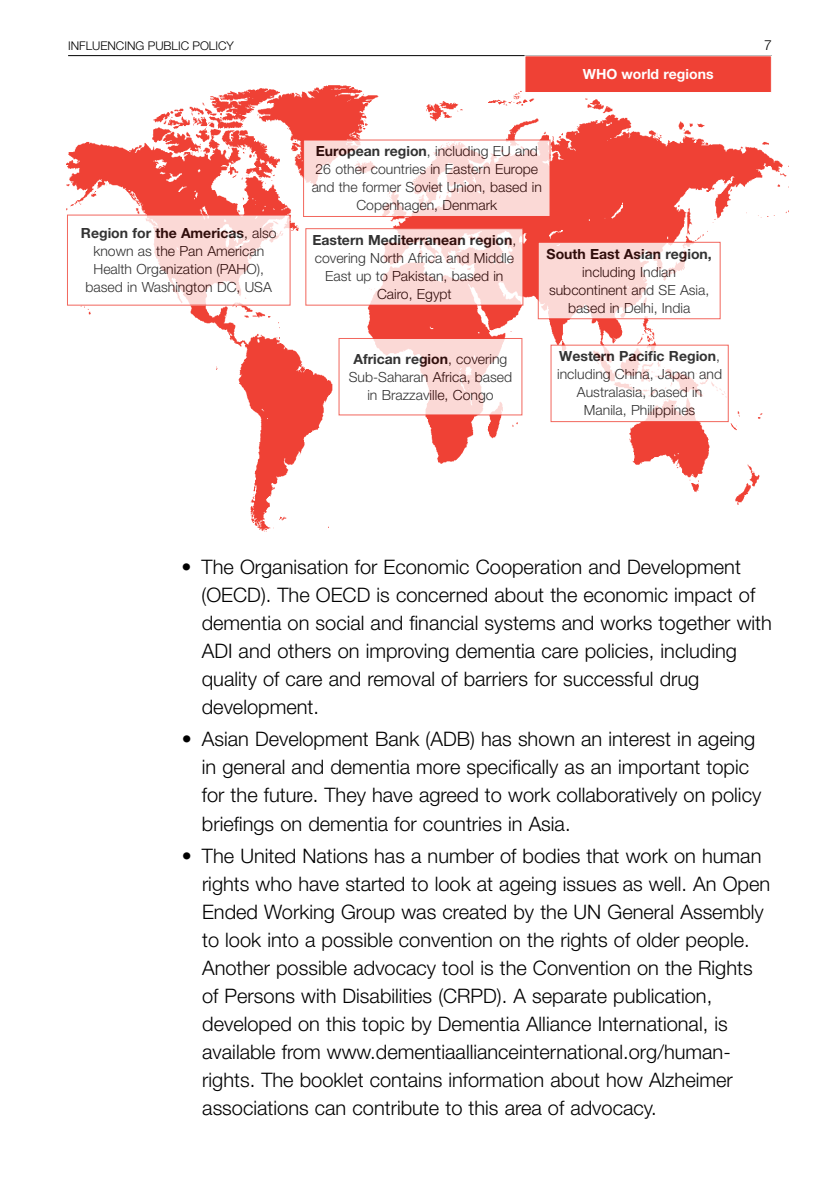
<style>
.page{position:relative;width:840px;height:1191px;background:#fff}
.page>*{position:absolute;margin:0;border:0;box-sizing:border-box;transform-origin:0 0}
.t1{font:300 20px/28px "Helvetica Neue LT Pro";color:#000}
.t2{font:300 14px/18px "Helvetica Neue LT Pro";color:#000;text-align:center}
.t3{font:700 14px "Helvetica Neue LT Pro";color:#000}
.t4{font:700 14px "Helvetica Neue LT Pro";color:#fff}
.t5{font:300 14px "Helvetica Neue LT Pro";color:#000}
.t6{font:300 12px "Helvetica Neue LT Pro";color:#000}
.s1{font-weight:700}
</style>
<div class="page">
<hr style="left:68px;top:55px;width:703px;height:1px;background:#000">
<img style="left:67px;top:84px;width:720px;height:448px">
<svg style="left:69px;top:216px;width:219px;height:88px"></svg>
<div style="left:67px;top:214px;width:223px;height:92px;border:1px solid #ef4135"></div>
<svg style="left:340px;top:340px;width:180px;height:73px"></svg>
<div style="left:338px;top:338px;width:184px;height:77px;border:1px solid #ef4135"></div>
<svg style="left:307px;top:230px;width:214px;height:74px"></svg>
<div style="left:305px;top:228px;width:218px;height:78px;border:1px solid #ef4135"></div>
<svg style="left:305px;top:141px;width:243px;height:74px"></svg>
<div style="left:303px;top:139px;width:247px;height:78px;border:1px solid #ef4135"></div>
<div style="left:524px;top:56px;width:247px;height:36px;background:#ef4135"></div>
<div style="left:524px;top:55px;width:247px;height:38px;border:1px solid #fff"></div>
<svg style="left:539px;top:244px;width:179px;height:73px;fill:#fbd9d6"></svg>
<div style="left:537px;top:242px;width:183px;height:77px;border:1px solid #ef4135"></div>
<svg style="left:552px;top:347px;width:174px;height:73px"></svg>
<div style="left:550px;top:345px;width:178px;height:77px;border:1px solid #ef4135"></div>
<p class="t6" style="left:68px;top:38px;width:167px">influencing public policy</p>
<p class="t5" style="left:763px;top:36px;width:9px">7</p>
<p class="t2" style="left:81px;top:224px;width:197px"><span class="s1">Region for the Americas</span>, also known as the Pan American<br>Health Organization (PAHO), based in Washington DC, USA</p>
<p class="t2" style="left:311px;top:142px;width:232px"><span class="s1">European region</span>, including EU and<br>26 other countries in Eastern Europe and the former Soviet Union, based in<br>Copenhagen, Denmark</p>
<p class="t4" style="left:582px;top:65px;width:132px">WHO world regions</p>
<p class="t2" style="left:312px;top:231px;width:205px"><span class="s1">Eastern Mediterranean region</span>, covering North Africa and Middle<br>East up to Pakistan, based in<br>Cairo, Egypt</p>
<p class="t2" style="left:348px;top:349px;width:165px"><span class="s1">African region</span>, covering<br>Sub-Saharan Africa, based in Brazzaville, Congo</p>
<p class="t3" style="left:546px;top:245px;width:167px">South East Asian region,</p>
<p class="t2" style="left:548px;top:262px;width:162px">including Indian subcontinent and SE Asia, based in Delhi, India</p>
<p class="t2" style="left:557px;top:347px;width:166px"><span class="s1">Western Pacific Region</span>, including China, Japan and<br>Australasia, based in<br>Manila, Philippines</p>
<p class="t1" style="left:201px;top:552px;width:571px;text-indent:-20px">• The Organisation for Economic Cooperation and Development (OECD). The OECD is concerned about the economic impact of dementia on social and financial systems and works together with ADI and others on improving dementia care policies, including quality of care and removal of barriers for successful drug development.</p>
<p class="t1" style="left:202px;top:725px;width:560px;text-indent:-20px">• Asian Development Bank (ADB) has shown an interest in ageing in general and dementia more specifically as an important topic for the future. They have agreed to work collaboratively on policy briefings on dementia for countries in Asia.</p>
<p class="t1" style="left:202px;top:841px;width:569px;text-indent:-20px">• The United Nations has a number of bodies that work on human rights who have started to look at ageing issues as well. An Open Ended Working Group was created by the UN General Assembly to look into a possible convention on the rights of older people.<br>Another possible advocacy tool is the Convention on the Rights of Persons with Disabilities (CRPD). A separate publication, developed on this topic by Dementia Alliance International, is available from www.dementiaallianceinternational.org/human&shy;rights. The booklet contains information about how Alzheimer associations can contribute to this area of advocacy.</p>
</div>
